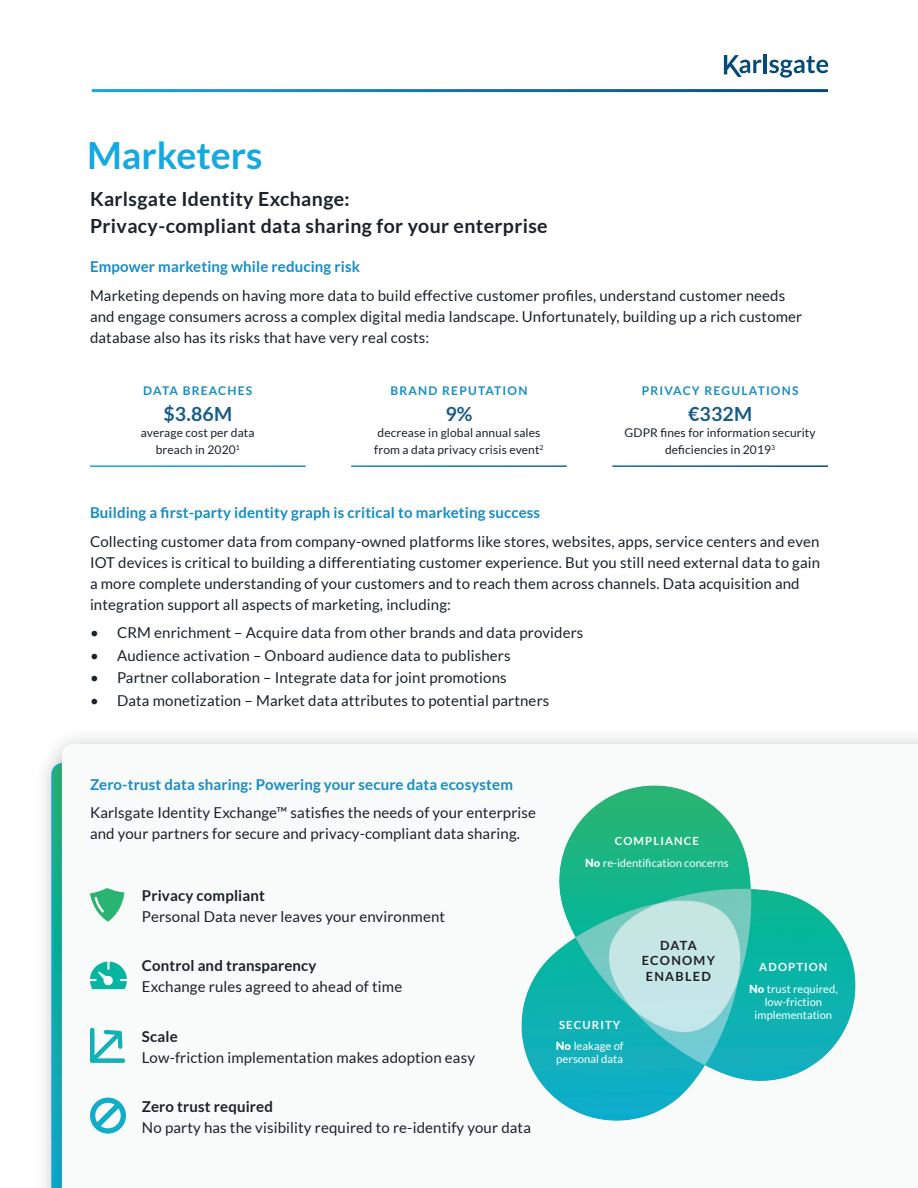
<style>
.page{position:relative;width:918px;height:1188px;background:#fff}
.page>*{position:absolute;margin:0;border:0;box-sizing:border-box;transform-origin:0 0}
.t1{font:700 37.5px "Lato";color:#15a9e1}
.t2{font:700 19.5px/27px "Lato";letter-spacing:.02em;color:#1a222b}
.t3{font:700 19.5px "Lato";letter-spacing:.01em;color:#165b89}
.t4{font:15px/21px "Lato";letter-spacing:.01em;color:#1a222b}
.t5{font:700 15px "Lato";letter-spacing:.01em;color:#158dc5}
.t6{font:700 15px "Lato";letter-spacing:.01em;color:#1a222b}
.t7{font:700 12.75px/15.5px "Lato";letter-spacing:.1em;color:#231f20;text-align:center}
.t8{font:12px/16.5px "Lato";letter-spacing:.01em;color:#1a222b;text-align:center}
.t9{font:700 12px "Lato";letter-spacing:.1em;color:#158dc5}
.t10{font:11.25px/13.4px "Lato";color:#fff}
.t11{font:700 11.25px "Lato";letter-spacing:.1em;color:#fff}
.s1{font-weight:900}
</style>
<div class="page">
<hr style="left:764px;top:54px;width:3px;height:19px;background:#054b79">
<svg style="left:769px;top:56px;width:59px;height:22px"></svg>
<svg style="left:724px;top:55px;width:37px;height:22px"></svg>
<div style="left:44px;top:726px;width:874px;height:462px;background:#231f20;opacity:.19"></div>
<svg style="left:62px;top:744px;width:856px;height:444px"></svg>
<svg style="left:90px;top:888px;width:34px;height:34px"></svg>
<svg style="left:90px;top:1098px;width:36px;height:36px"></svg>
<svg style="left:90px;top:962px;width:37px;height:27px"></svg>
<img style="left:496px;top:779px;width:383px;height:350px">
<div style="left:90px;top:1058px;width:35px;height:5px;background:#13b0b5;border-radius:2px"></div>
<svg style="left:95px;top:1030px;width:27px;height:29px"></svg>
<div style="left:90px;top:1028px;width:5px;height:35px;background:#13b0b5;border-radius:2px"></div>
<h1 class="t1" style="left:87px;top:134px;width:177px">Marketers</h1>
<h2 class="t2" style="left:90px;top:185px;width:459px">Karlsgate Identity Exchange:<br>Privacy-compliant data sharing for your enterprise</h2>
<p class="t5" style="left:90px;top:258px;width:271px">Empower marketing while reducing risk</p>
<p class="t4" style="left:90px;top:285px;width:714px">Marketing depends on having more data to build effective customer profiles, understand customer needs and engage consumers across a complex digital media landscape. Unfortunately, building up a rich customer database also has its risks that have very real costs:</p>
<p class="t9" style="left:143px;top:384px;width:110px">DATA BREACHES</p>
<p class="t9" style="left:391px;top:384px;width:138px">BRAND REPUTATION</p>
<p class="t9" style="left:642px;top:384px;width:158px">PRIVACY REGULATIONS</p>
<h2 class="t3" style="left:163px;top:402px;width:70px">$3.86M</h2>
<p class="t8" style="left:141px;top:425px;width:115px">average cost per data breach in 2020<sup>1</sup></p>
<h2 class="t3" style="left:445px;top:402px;width:29px">9%</h2>
<p class="t8" style="left:374px;top:425px;width:171px;text-align:left">decrease in global annual sales from a data privacy crisis event<sup>2</sup></p>
<h2 class="t3" style="left:688px;top:402px;width:66px">€332M</h2>
<p class="t8" style="left:625px;top:425px;width:193px">GDPR fines for information security deficiencies in 2019<sup>3</sup></p>
<p class="t5" style="left:90px;top:504px;width:452px">Building a first-party identity graph is critical to marketing success</p>
<p class="t4" style="left:90px;top:531px;width:732px">Collecting customer data from company-owned platforms like stores, websites, apps, service centers and even IOT devices is critical to building a differentiating customer experience. But you still need external data to gain a more complete understanding of your customers and to reach them across channels. Data acquisition and integration support all aspects of marketing, including:</p>
<p class="t4" style="left:90px;top:622px;width:495px">• CRM enrichment – Acquire data from other brands and data providers</p>
<p class="t4" style="left:90px;top:645px;width:422px">• Audience activation – Onboard audience data to publishers</p>
<p class="t4" style="left:90px;top:667px;width:418px">• Partner collaboration – Integrate data for joint promotions</p>
<p class="t4" style="left:90px;top:690px;width:461px">• Data monetization – Market data attributes to potential partners</p>
<p class="t5" style="left:90px;top:776px;width:424px">Zero-trust data sharing: Powering your secure data ecosystem</p>
<p class="t4" style="left:90px;top:802px;width:448px">Karlsgate Identity Exchange™ satisfies the needs of your enterprise and your partners for secure and privacy-compliant data sharing.</p>
<p class="t6" style="left:142px;top:887px;width:124px">Privacy compliant</p>
<p class="t4" style="left:142px;top:906px;width:305px">Personal Data never leaves your environment</p>
<p class="t6" style="left:142px;top:957px;width:176px">Control and transparency</p>
<p class="t4" style="left:142px;top:976px;width:262px">Exchange rules agreed to ahead of time</p>
<p class="t6" style="left:142px;top:1027px;width:37px">Scale</p>
<p class="t4" style="left:142px;top:1046px;width:335px">Low-friction implementation makes adoption easy</p>
<p class="t6" style="left:142px;top:1098px;width:132px">Zero trust required</p>
<p class="t4" style="left:142px;top:1117px;width:391px">No party has the visibility required to re-identify your data</p>
<p class="t11" style="left:615px;top:834px;width:86px">COMPLIANCE</p>
<p class="t10" style="left:585px;top:856px;width:145px"><span class="s1">No</span> re-identification concerns</p>
<p class="t11" style="left:559px;top:1019px;width:63px">SECURITY</p>
<p class="t10" style="left:556px;top:1039px;width:69px"><span class="s1">No</span> leakage of personal data</p>
<p class="t7" style="left:642px;top:937px;width:75px">DATA<br>ECONOMY<br>ENABLED</p>
<p class="t11" style="left:759px;top:960px;width:70px">ADOPTION</p>
<p class="t10" style="left:749px;top:982px;width:90px;text-align:center"><span class="s1">No</span> trust required, low-friction implementation</p>
</div>
